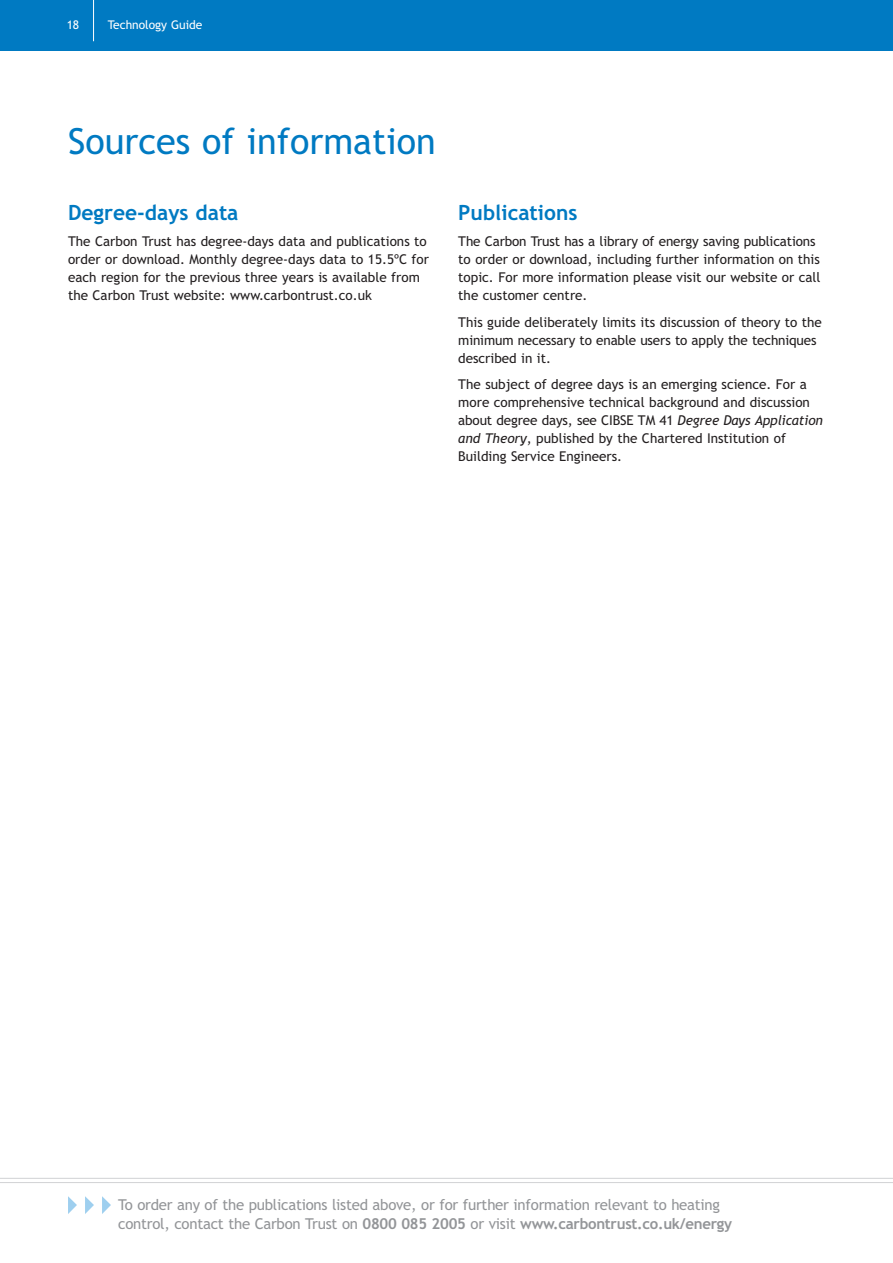
<style>
.page{position:relative;width:893px;height:1263px;background:#fff}
.page>*{position:absolute;margin:0;border:0;box-sizing:border-box;transform-origin:0 0}
.t1{font:36px "Trebuchet MS";color:#007ac2}
.t2{font:700 21px "Trebuchet MS";color:#007ac2}
.t3{font:15px/19.5px "Trebuchet MS";letter-spacing:-.015em;color:#939598}
.t4{font:13.5px/18px "Trebuchet MS";color:#231f20}
.t5{font:12px "Trebuchet MS";color:#fff}
.s1{font-style:italic}
.s2{font-weight:700}
</style>
<div class="page">
<div style="left:0;top:0;width:893px;height:51px;background:#007ac2"></div>
<hr style="left:93px;top:0;width:1px;height:41px;background:#fff">
<hr style="left:0;top:1178px;width:893px;height:1px;background:#d1d2d4">
<hr style="left:0;top:1182px;width:893px;height:1px;background:#d1d2d4">
<svg style="left:68px;top:1196px;width:9px;height:18px"></svg>
<svg style="left:85px;top:1196px;width:9px;height:18px"></svg>
<svg style="left:102px;top:1196px;width:9px;height:18px"></svg>
<p class="t5" style="left:67px;top:18px;width:14px">18</p>
<p class="t5" style="left:108px;top:18px;width:96px">Technology Guide</p>
<h1 class="t1" style="left:68px;top:121px;width:369px">Sources of information</h1>
<h2 class="t2" style="left:68px;top:200px;width:172px">Degree-days data</h2>
<p class="t4" style="left:68px;top:232px;width:363px">The Carbon Trust has degree-days data and publications to order or download. Monthly degree-days data to 15.5ºC for each region for the previous three years is available from the Carbon Trust website: www.carbontrust.co.uk</p>
<h2 class="t2" style="left:458px;top:200px;width:121px">Publications</h2>
<p class="t4" style="left:458px;top:232px;width:364px">The Carbon Trust has a library of energy saving publications to order or download, including further information on this topic. For more information please visit our website or call the customer centre.</p>
<p class="t4" style="left:458px;top:313px;width:365px">This guide deliberately limits its discussion of theory to the minimum necessary to enable users to apply the techniques described in it.</p>
<p class="t4" style="left:458px;top:375px;width:366px">The subject of degree days is an emerging science. For a more comprehensive technical background and discussion about degree days, see CIBSE TM 41 <span class="s1">Degree Days Application and Theory</span>, published by the Chartered Institution of Building Service Engineers.</p>
<p class="t3" style="left:118px;top:1195px;width:615px">To order any of the publications listed above, or for further information relevant to heating control, contact the Carbon Trust on <span class="s2">0800 085 2005</span> or visit <span class="s2">www.carbontrust.co.uk/energy</span></p>
</div>
